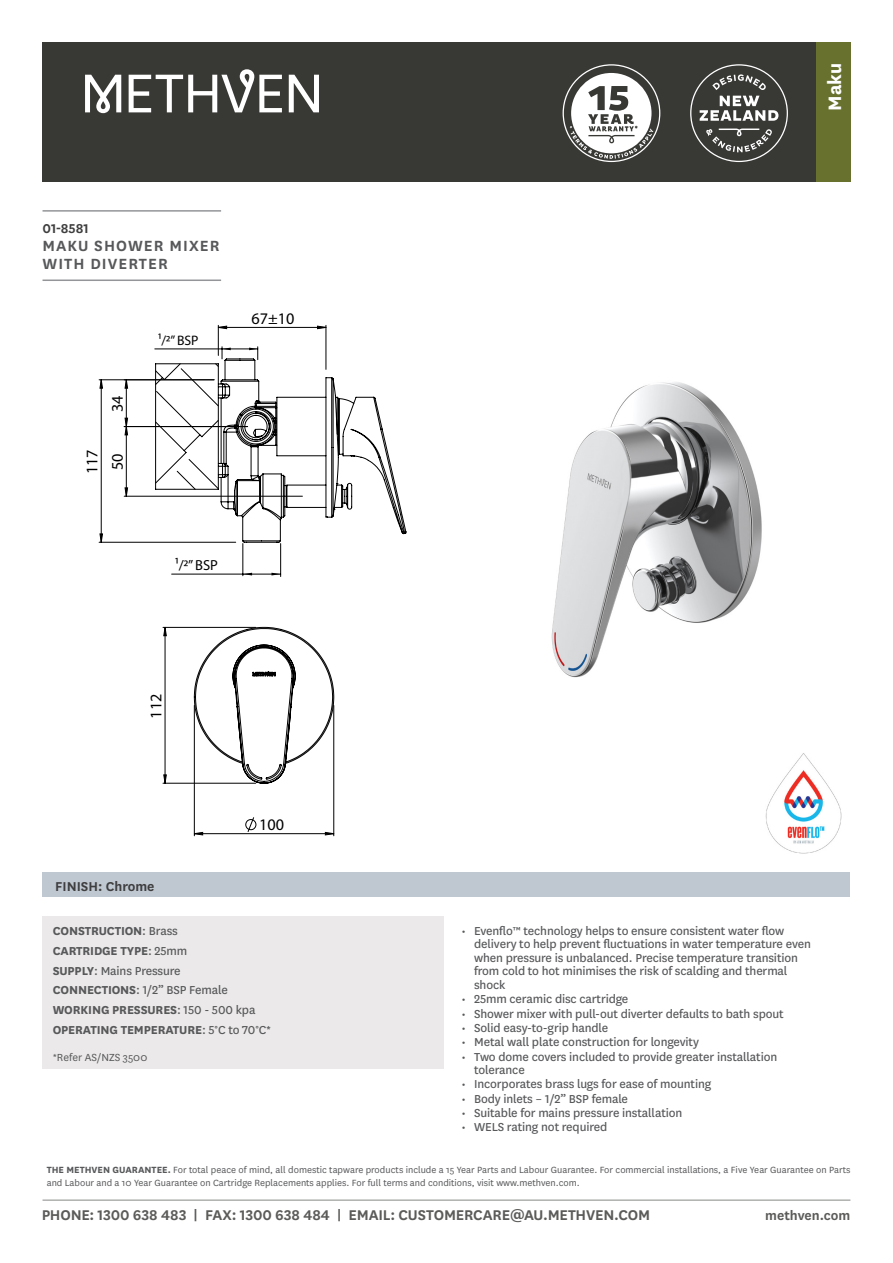
<style>
.page{position:relative;width:893px;height:1263px;background:#fff}
.page>*{position:absolute;margin:0;border:0;box-sizing:border-box;transform-origin:0 0}
.t1{font:700 21px "National";color:#fff}
.t2{font:600 17.25px/18px "National";letter-spacing:.06em;color:#57585a}
.t3{font:600 16.5px "National";letter-spacing:-.01em;color:#5b5c59}
.t4{font:16.2px "Arial";color:#000}
.t5{font:600 15px "National";color:#3e3e3f}
.t6{font:600 15px "National";color:#5b5c59}
.t7{font:14.55px "Myriad Pro";color:#000}
.t8{font:13.8px "Myriad Pro";color:#000}
.t9{font:13.5px/13.5px "National";letter-spacing:-.01em;color:#57585a}
.t10{font:700 13.5px/20px "National";letter-spacing:-.01em;color:#57585a}
.t11{font:12px "National";color:#57585a}
.t12{font:10.5px/12.6px "National";color:#57585a}
.s1{font-weight:400}
.s2{font-weight:700}
</style>
<div class="page">
<hr style="left:43px;top:1200px;width:807px;height:1px;background:#858985">
<div style="left:43px;top:916px;width:401px;height:153px;background:#ebe9e9"></div>
<hr style="left:43px;top:210px;width:178px;height:2px;background:#939598">
<hr style="left:43px;top:279px;width:178px;height:2px;background:#939598">
<div style="left:43px;top:873px;width:807px;height:24px;background:#bfc7d0"></div>
<hr style="left:194px;top:705px;width:1px;height:131px;background:#000">
<hr style="left:333px;top:705px;width:1px;height:131px;background:#000">
<hr style="left:218px;top:325px;width:1px;height:30px;background:#000">
<hr style="left:326px;top:325px;width:1px;height:44px;background:#000">
<hr style="left:99px;top:542px;width:137px;height:1px;background:#000">
<hr style="left:99px;top:379px;width:115px;height:1px;background:#000">
<svg style="left:194px;top:326px;width:140px;height:509px"></svg>
<svg style="left:334px;top:382px;width:72px;height:153px"></svg>
<svg style="left:100px;top:347px;width:234px;height:437px"></svg>
<svg style="left:245px;top:817px;width:11px;height:15px"></svg>
<img style="left:551px;top:382px;width:211px;height:296px">
<div style="left:43px;top:43px;width:807px;height:139px;background:#383935"></div>
<div style="left:816px;top:43px;width:34px;height:139px;background:#68712e"></div>
<svg style="left:85px;top:75px;width:36px;height:38px"></svg>
<svg style="left:129px;top:69px;width:153px;height:43px"></svg>
<svg style="left:289px;top:75px;width:30px;height:37px"></svg>
<svg style="left:690px;top:64px;width:98px;height:98px"></svg>
<svg style="left:563px;top:64px;width:97px;height:98px"></svg>
<img style="left:765px;top:753px;width:77px;height:101px">
<p class="t5" style="left:43px;top:218px;width:48px">01-8581</p>
<p class="t2" style="left:43px;top:235px;width:179px">MAKU SHOWER MIXER<br>WITH DIVERTER</p>
<p class="t4" style="left:107px;top:412px;width:18px;rotate:-90deg">34</p>
<p class="t4" style="left:82px;top:474px;width:26px;rotate:-90deg">117</p>
<p class="t4" style="left:107px;top:470px;width:18px;rotate:-90deg">50</p>
<p class="t8" style="left:158px;top:332px;width:42px">¹/2” BSP</p>
<p class="t4" style="left:251px;top:308px;width:44px">67±10</p>
<p class="t7" style="left:175px;top:557px;width:44px">¹/2” BSP</p>
<p class="t4" style="left:146px;top:719px;width:26px;rotate:-90deg">112</p>
<p class="t5" style="left:55px;top:875px;width:101px">FINISH: Chrome</p>
<p class="t4" style="left:259px;top:815px;width:26px">100</p>
<p class="t10" style="left:53px;top:920px;width:220px">CONSTRUCTION<span class="s1">: Brass<br></span>CARTRIDGE TYPE<span class="s1">: 25mm<br></span>SUPPLY<span class="s1">: Mains Pressure<br></span>CONNECTIONS<span class="s1">: 1/2” BSP Female<br></span>WORKING PRESSURES<span class="s1">: 150 - 500 kpa<br></span>OPERATING TEMPERATURE<span class="s1">: 5°C to 70°C*</span></p>
<p class="t11" style="left:53px;top:1049px;width:96px">*Refer AS/NZS 3500</p>
<h1 class="t1" style="left:820px;top:111px;width:49px;rotate:-90deg">Maku</h1>
<p class="t9" style="left:474px;top:923px;width:338px;text-indent:-13px">• Evenflo™ technology helps to ensure consistent water flow delivery to help prevent fluctuations in water temperature even when pressure is unbalanced. Precise temperature transition from cold to hot minimises the risk of scalding and thermal shock</p>
<p class="t9" style="left:461px;top:991px;width:168px">• 25mm ceramic disc cartridge</p>
<p class="t9" style="left:461px;top:1006px;width:324px">• Shower mixer with pull-out diverter defaults to bath spout</p>
<p class="t9" style="left:461px;top:1020px;width:148px">• Solid easy-to-grip handle</p>
<p class="t9" style="left:461px;top:1035px;width:239px">• Metal wall plate construction for longevity</p>
<p class="t9" style="left:474px;top:1049px;width:305px;text-indent:-13px">• Two dome covers included to provide greater installation tolerance</p>
<p class="t9" style="left:461px;top:1077px;width:251px">• Incorporates brass lugs for ease of mounting</p>
<p class="t9" style="left:461px;top:1091px;width:168px">• Body inlets – 1/2” BSP female</p>
<p class="t9" style="left:461px;top:1105px;width:222px">• Suitable for mains pressure installation</p>
<p class="t9" style="left:461px;top:1120px;width:147px">• WELS rating not required</p>
<p class="t12" style="left:47px;top:1163px;width:805px"><span class="s2">THE METHVEN GUARANTEE.</span> For total peace of mind, all domestic tapware products include a 15 Year Parts and Labour Guarantee. For commercial installations, a Five Year Guarantee on Parts and Labour and a 10 Year Guarantee on Cartridge Replacements applies. For full terms and conditions, visit www.methven.com.</p>
<p class="t3" style="left:42px;top:1204px;width:610px">PHONE: 1300 638 483 | FAX: 1300 638 484 | EMAIL: CUSTOMERCARE@AU.METHVEN.COM</p>
<p class="t6" style="left:765px;top:1205px;width:87px">methven.com</p>
</div>
